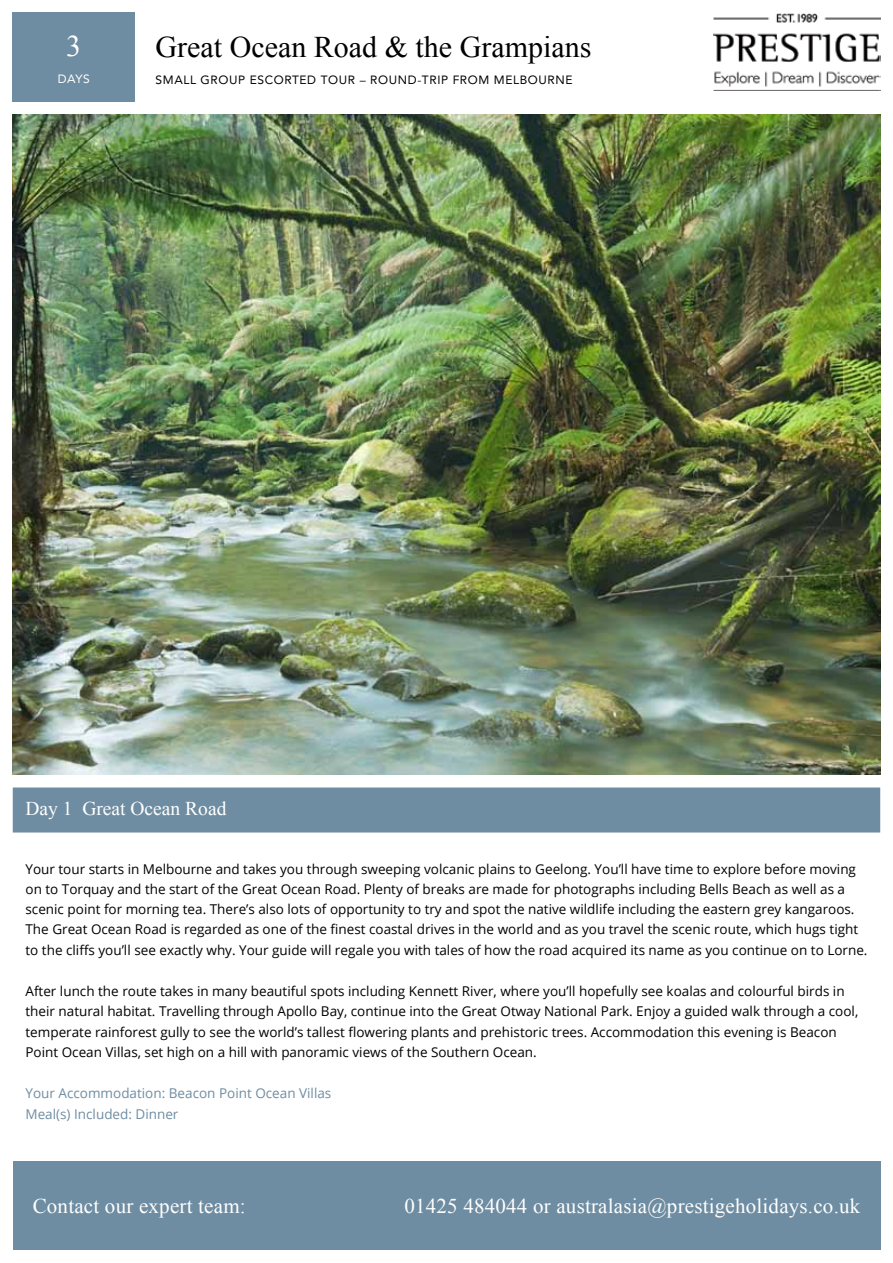
<style>
.page{position:relative;width:893px;height:1263px;background:#fff}
.page>*{position:absolute;margin:0;border:0;box-sizing:border-box;transform-origin:0 0}
.t1{font:30px "Times New Roman";color:#000}
.t2{font:30px "Times New Roman";color:#fff}
.t3{font:21px "Times New Roman";letter-spacing:.01em;color:#fff}
.Heading_Day___Locati{font:19.5px "Times New Roman";color:#fff}
.Body_Text{font:13.5px/20.2px "Open Sans";color:#000}
.Hotel_Choices{font:13.5px/20.2px "Open Sans";color:#6e8da2}
.t4{font:12px "Avenir";letter-spacing:.05em;color:#000}
.t5{font:12px "Avenir";color:#fff}
</style>
<div class="page">
<div style="left:13px;top:1161px;width:867px;height:89px;background:#6e8da2"></div>
<img style="left:714px;top:13px;width:166px;height:78px">
<div style="left:13px;top:13px;width:122px;height:89px;background:#6e8da2"></div>
<div style="left:13px;top:787px;width:867px;height:45px;background:#6e8da2"></div>
<img style="left:13px;top:115px;width:867px;height:660px">
<h1 class="t2" style="left:66px;top:26px;width:16px">3</h1>
<p class="t5" style="left:58px;top:69px;width:34px">DAYS</p>
<h1 class="t1" style="left:156px;top:27px;width:437px">Great Ocean Road &amp; the Grampians</h1>
<p class="t4" style="left:156px;top:70px;width:418px">SMALL GROUP ESCORTED TOUR – ROUND-TRIP FROM MELBOURNE</p>
<p class="Heading_Day___Locati" style="left:26px;top:795px;width:202px">Day 1 Great Ocean Road</p>
<p class="Body_Text" style="left:26px;top:858px;width:843px">Your tour starts in Melbourne and takes you through sweeping volcanic plains to Geelong. You’ll have time to explore before moving on to Torquay and the start of the Great Ocean Road. Plenty of breaks are made for photographs including Bells Beach as well as a scenic point for morning tea. There’s also lots of opportunity to try and spot the native wildlife including the eastern grey kangaroos.<br>The Great Ocean Road is regarded as one of the finest coastal drives in the world and as you travel the scenic route, which hugs tight to the cliffs you’ll see exactly why. Your guide will regale you with tales of how the road acquired its name as you continue on to Lorne.</p>
<p class="Body_Text" style="left:26px;top:981px;width:834px">After lunch the route takes in many beautiful spots including Kennett River, where you’ll hopefully see koalas and colourful birds in their natural habitat. Travelling through Apollo Bay, continue into the Great Otway National Park. Enjoy a guided walk through a cool, temperate rainforest gully to see the world’s tallest flowering plants and prehistoric trees. Accommodation this evening is Beacon Point Ocean Villas, set high on a hill with panoramic views of the Southern Ocean.</p>
<p class="Hotel_Choices" style="left:26px;top:1083px;width:307px">Your Accommodation: Beacon Point Ocean Villas<br>Meal(s) Included: Dinner</p>
<h2 class="t3" style="left:33px;top:1192px;width:215px">Contact our expert team:</h2>
<h2 class="t3" style="left:404px;top:1192px;width:457px">01425 484044 or australasia@prestigeholidays.co.uk</h2>
</div>
